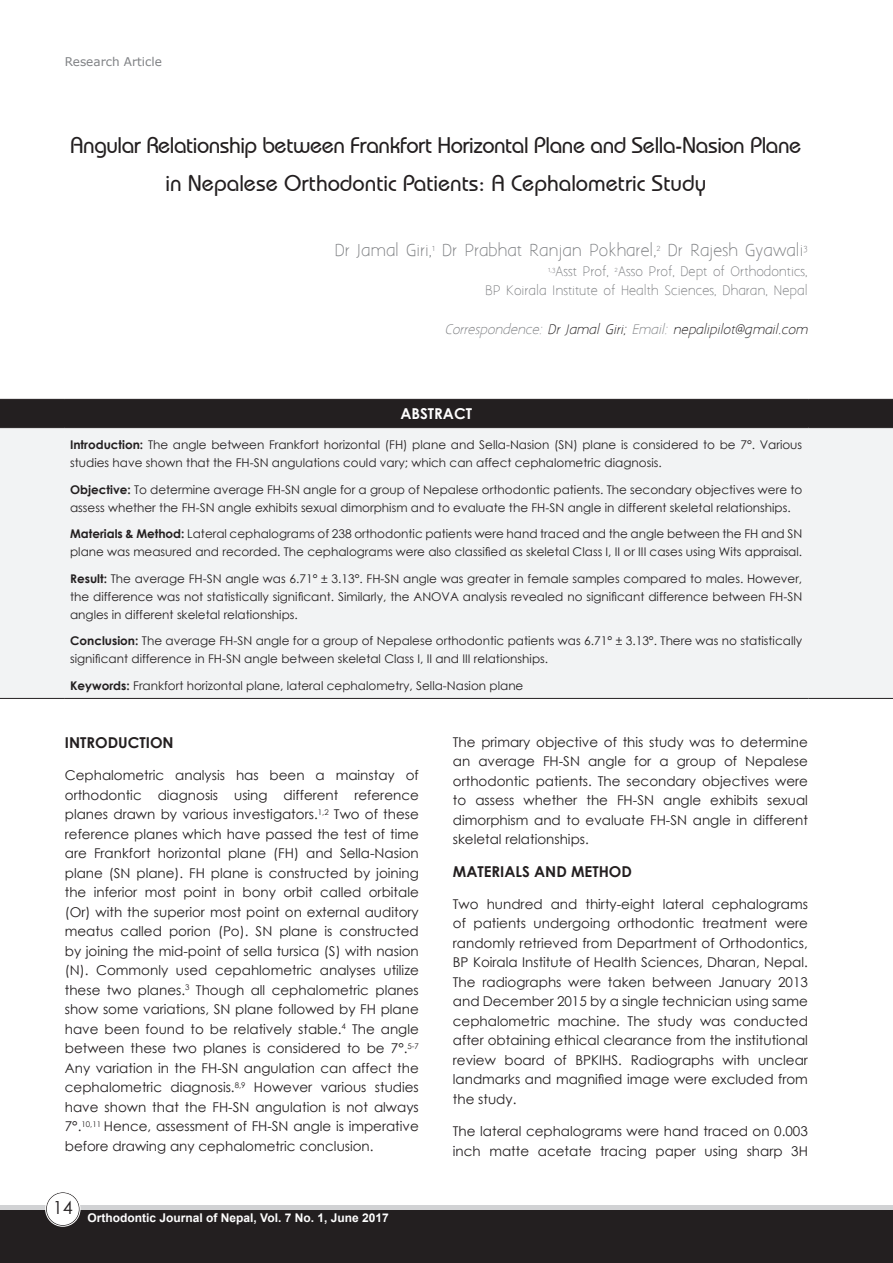
<style>
.page{position:relative;width:893px;height:1263px;background:#fff}
.page>*{position:absolute;margin:0;border:0;box-sizing:border-box;transform-origin:0 0}
.t1{font:500 22.5px/37.5px "Bauhaus IT Cby BT";letter-spacing:-.02em;color:#231f20;text-align:center}
.t2{font:18px "Century Gothic";color:#231f20}
.t3{font:15px "Aaargh Normal";color:#808285}
.t4{font:700 15px "Century Gothic";color:#231f20}
.t5{font:700 15px "Century Gothic";color:#fff}
.t6{font:13.5px/19.5px "Century Gothic";color:#231f20;text-align:justify}
.t7{font:12px/18px "Century Gothic";color:#231f20}
.t8{font:12px "Aaargh Normal";color:#808285}
.t9{font:italic 12px "Aaargh Normal";color:#231f20}
.t10{font:700 12px "Arial";color:#fff}
.t11{font:12px "MS Reference Sans Serif";color:#808285}
.s1{color:#808285}
.s2{font-weight:700}
</style>
<div class="page">
<div style="left:0;top:1205px;width:893px;height:58px;background:linear-gradient(to right,#d1d2d4,#d1d2d4)"></div>
<div style="left:0;top:1211px;width:893px;height:52px;background:#231f20"></div>
<div style="left:46px;top:1192px;width:33px;height:33px;background:#fff;border-radius:50%"></div>
<div style="left:46px;top:1192px;width:34px;height:34px;border:1px solid #231f20;border-radius:50%"></div>
<div style="left:45px;top:1191px;width:35px;height:36px;border:1px solid #fff;border-radius:50%"></div>
<div style="left:0;top:400px;width:893px;height:27px;background:#231f20"></div>
<div style="left:0;top:428px;width:893px;height:270px;background:#f2f3f4"></div>
<hr style="left:0;top:399px;width:64px;height:1px;background:#231f20">
<hr style="left:64px;top:399px;width:744px;height:1px;background:#231f20">
<hr style="left:808px;top:399px;width:85px;height:1px;background:#231f20">
<hr style="left:0;top:427px;width:64px;height:1px;background:#231f20">
<hr style="left:64px;top:427px;width:744px;height:1px;background:#231f20">
<hr style="left:808px;top:427px;width:85px;height:1px;background:#231f20">
<hr style="left:0;top:698px;width:64px;height:1px;background:#231f20">
<hr style="left:64px;top:698px;width:744px;height:1px;background:#231f20">
<hr style="left:808px;top:698px;width:85px;height:1px;background:#231f20">
<p class="t11" style="left:65px;top:54px;width:99px">Research Article</p>
<p class="t1" style="left:70px;top:126px;width:733px">Angular Relationship between Frankfort Horizontal Plane and Sella-Nasion Plane in Nepalese Orthodontic Patients: A Cephalometric Study</p>
<p class="t3" style="left:335px;top:242px;width:475px">Dr Jamal Giri,<sup>1</sup> Dr Prabhat Ranjan Pokharel,<sup>2</sup> Dr Rajesh Gyawali<sup>3</sup></p>
<p class="t8" style="left:548px;top:264px;width:261px"><sup>1,3</sup>Asst Prof, <sup>2</sup>Asso Prof, Dept of Orthodontics,</p>
<p class="t8" style="left:486px;top:284px;width:324px">BP Koirala Institute of Health Sciences, Dharan, Nepal</p>
<p class="t9" style="left:445px;top:323px;width:368px"><span class="s1">Correspondence:</span> Dr Jamal Giri; <span class="s1">Email:</span> nepalipilot@gmail.com</p>
<p class="t5" style="left:400px;top:402px;width:73px">ABSTRACT</p>
<p class="t7" style="left:70px;top:436px;width:734px"><span class="s2">Introduction:</span> The angle between Frankfort horizontal (FH) plane and Sella-Nasion (SN) plane is considered to be 7°. Various studies have shown that the FH-SN angulations could vary; which can affect cephalometric diagnosis.</p>
<p class="t7" style="left:70px;top:480px;width:734px"><span class="s2">Objective:</span> To determine average FH-SN angle for a group of Nepalese orthodontic patients. The secondary objectives were to assess whether the FH-SN angle exhibits sexual dimorphism and to evaluate the FH-SN angle in different skeletal relationships.</p>
<p class="t7" style="left:70px;top:525px;width:734px"><span class="s2">Materials &amp; Method:</span> Lateral cephalograms of 238 orthodontic patients were hand traced and the angle between the FH and SN plane was measured and recorded. The cephalograms were also classified as skeletal Class I, II or III cases using Wits appraisal.</p>
<p class="t7" style="left:70px;top:569px;width:734px;text-align:justify"><span class="s2">Result:</span> The average FH-SN angle was 6.71° ± 3.13°. FH-SN angle was greater in female samples compared to males. However, the difference was not statistically significant. Similarly, the ANOVA analysis revealed no significant difference between FH-SN angles in different skeletal relationships.</p>
<p class="t7" style="left:70px;top:632px;width:734px"><span class="s2">Conclusion:</span> The average FH-SN angle for a group of Nepalese orthodontic patients was 6.71° ± 3.13°. There was no statistically significant difference in FH-SN angle between skeletal Class I, II and III relationships.</p>
<p class="t7" style="left:70px;top:676px;width:455px"><span class="s2">Keywords:</span> Frankfort horizontal plane, lateral cephalometry, Sella-Nasion plane</p>
<p class="t4" style="left:65px;top:731px;width:110px">INTRODUCTION</p>
<p class="t6" style="left:65px;top:765px;width:355px">Cephalometric analysis has been a mainstay of orthodontic diagnosis using different reference planes drawn by various investigators.<sup>1,2</sup> Two of these reference planes which have passed the test of time are Frankfort horizontal plane (FH) and Sella-Nasion plane (SN plane). FH plane is constructed by joining the inferior most point in bony orbit called orbitale (Or) with the superior most point on external auditory meatus called porion (Po). SN plane is constructed by joining the mid-point of sella tursica (S) with nasion (N). Commonly used cepahlometric analyses utilize these two planes.<sup>3</sup> Though all cephalometric planes show some variations, SN plane followed by FH plane have been found to be relatively stable.<sup>4</sup> The angle between these two planes is considered to be 7°.<sup>5-7<br></sup>Any variation in the FH-SN angulation can affect the cephalometric diagnosis.<sup>8,9</sup> However various studies have shown that the FH-SN angulation is not always 7°.<sup>10,11</sup> Hence, assessment of FH-SN angle is imperative before drawing any cephalometric conclusion.</p>
<p class="t2" style="left:53px;top:1195px;width:21px">14</p>
<p class="t10" style="left:88px;top:1209px;width:303px">Orthodontic Journal of Nepal, Vol. 7 No. 1, June 2017</p>
<p class="t6" style="left:453px;top:732px;width:357px">The primary objective of this study was to determine an average FH-SN angle for a group of Nepalese orthodontic patients. The secondary objectives were to assess whether the FH-SN angle exhibits sexual dimorphism and to evaluate FH-SN angle in different skeletal relationships.</p>
<p class="t4" style="left:453px;top:860px;width:181px">MATERIALS AND METHOD</p>
<p class="t6" style="left:453px;top:894px;width:357px">Two hundred and thirty-eight lateral cephalograms of patients undergoing orthodontic treatment were randomly retrieved from Department of Orthodontics, BP Koirala Institute of Health Sciences, Dharan, Nepal.<br>The radiographs were taken between January 2013 and December 2015 by a single technician using same cephalometric machine. The study was conducted after obtaining ethical clearance from the institutional review board of BPKIHS. Radiographs with unclear landmarks and magnified image were excluded from the study.</p>
<p class="t6" style="left:453px;top:1121px;width:357px">The lateral cephalograms were hand traced on 0.003 inch matte acetate tracing paper using sharp 3H</p>
</div>
